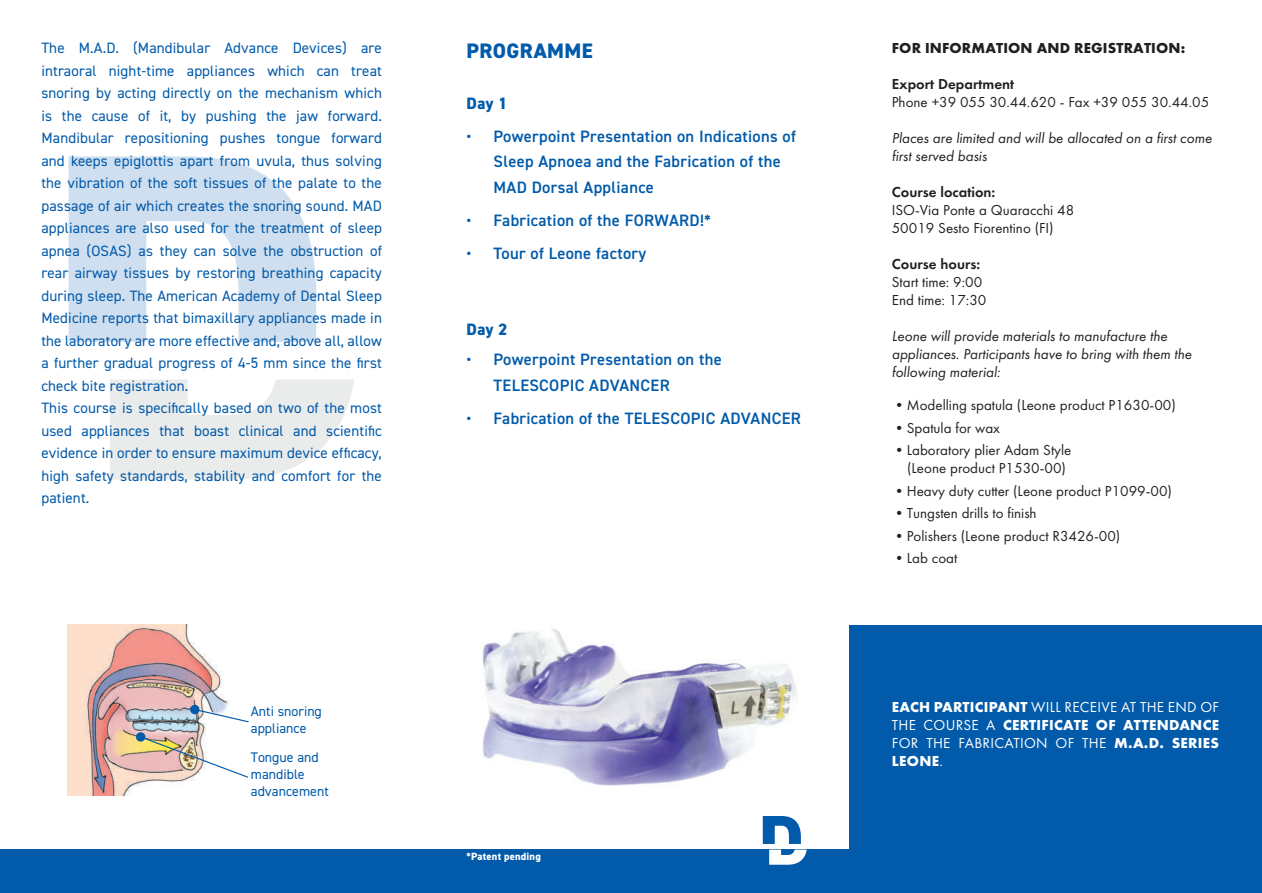
<style>
.page{position:relative;width:1262px;height:893px;background:#fff}
.page>*{position:absolute;margin:0;border:0;box-sizing:border-box;transform-origin:0 0}
.t1{font:800 21px "DIN2014";letter-spacing:.02em;color:#015aaa}
.t2{font:600 16.5px/25.5px "DIN2014";letter-spacing:.02em;color:#015aaa}
.t3{font:800 16.5px "DIN2014";letter-spacing:.01em;color:#015aaa}
.t4{font:15px/22.5px "DIN2014";letter-spacing:.01em;color:#015aaa}
.t5{font:15px/18px "Futura PT";color:#231f20}
.t6{font:italic 15px/18px "Futura PT";color:#231f20}
.t7{font:700 15px/18px "Futura PT";letter-spacing:.02em;color:#fff;text-align:justify}
.t8{font:600 15px "Futura PT";color:#231f20}
.t9{font:700 15px "Futura PT";letter-spacing:.01em;color:#231f20}
.t10{font:13.95px/16.6px "DIN2014";color:#015aaa}
.t11{font:800 10.5px "DIN2014";letter-spacing:.02em;color:#fff}
.s1{font-weight:400}
</style>
<div class="page">
<img style="left:482px;top:629px;width:315px;height:157px">
<svg style="left:110px;top:379px;width:244px;height:100px"></svg>
<svg style="left:69px;top:156px;width:247px;height:186px;fill:#cfdfef"></svg>
<img style="left:67px;top:625px;width:163px;height:171px">
<svg style="left:189px;top:704px;width:60px;height:19px"></svg>
<img style="left:135px;top:731px;width:113px;height:47px">
<div style="left:0;top:849px;width:849px;height:43px;background:#015aaa"></div>
<svg style="left:769px;top:849px;width:38px;height:15px"></svg>
<svg style="left:763px;top:816px;width:38px;height:27px"></svg>
<div style="left:849px;top:625px;width:413px;height:267px;background:#015aaa"></div>
<p class="t4" style="left:41px;top:36px;width:342px">The M.A.D. (Mandibular Advance Devices) are intraoral night-time appliances which can treat snoring by acting directly on the mechanism which is the cause of it, by pushing the jaw forward.<br>Mandibular repositioning pushes tongue forward and keeps epiglottis apart from uvula, thus solving the vibration of the soft tissues of the palate to the passage of air which creates the snoring sound. MAD appliances are also used for the treatment of sleep apnea (OSAS) as they can solve the obstruction of rear airway tissues by restoring breathing capacity during sleep. The American Academy of Dental Sleep Medicine reports that bimaxillary appliances made in the laboratory are more effective and, above all, allow a further gradual progress of 4-5 mm since the first check bite registration.<br>This course is specifically based on two of the most used appliances that boast clinical and scientific evidence in order to ensure maximum device efficacy, high safety standards, stability and comfort for the patient.</p>
<h1 class="t1" style="left:467px;top:37px;width:127px">PROGRAMME</h1>
<p class="t3" style="left:467px;top:92px;width:42px">Day 1</p>
<p class="t2" style="left:494px;top:123px;width:304px;text-indent:-27px">• Powerpoint Presentation on Indications of<br>Sleep Apnoea and the Fabrication of the<br>MAD Dorsal Appliance</p>
<p class="t2" style="left:467px;top:207px;width:246px">• Fabrication of the FORWARD!*</p>
<p class="t2" style="left:467px;top:240px;width:181px">• Tour of Leone factory</p>
<p class="t3" style="left:467px;top:319px;width:42px">Day 2</p>
<p class="t2" style="left:494px;top:346px;width:230px;text-indent:-27px">• Powerpoint Presentation on the<br>TELESCOPIC ADVANCER</p>
<p class="t2" style="left:467px;top:405px;width:336px">• Fabrication of the TELESCOPIC ADVANCER</p>
<p class="t10" style="left:251px;top:702px;width:73px">Anti snoring appliance</p>
<p class="t10" style="left:251px;top:749px;width:79px">Tongue and mandible advancement</p>
<p class="t11" style="left:467px;top:849px;width:76px">*Patent pending</p>
<p class="t9" style="left:892px;top:38px;width:295px">FOR INFORMATION AND REGISTRATION:</p>
<p class="t8" style="left:892px;top:74px;width:124px">Export Department</p>
<p class="t5" style="left:892px;top:93px;width:319px">Phone +39 055 30.44.620 - Fax +39 055 30.44.05</p>
<p class="t6" style="left:892px;top:129px;width:322px">Places are limited and will be allocated on a first come first served basis</p>
<p class="t8" style="left:892px;top:182px;width:105px">Course location:</p>
<p class="t5" style="left:892px;top:201px;width:184px">ISO-Via Ponte a Quaracchi 48<br>50019 Sesto Fiorentino (FI)</p>
<p class="t8" style="left:892px;top:254px;width:90px">Course hours:</p>
<p class="t5" style="left:892px;top:273px;width:96px">Start time: 9:00<br>End time: 17:30</p>
<p class="t6" style="left:892px;top:327px;width:301px">Leone will provide materials to manufacture the appliances. Participants have to bring with them the following material:</p>
<p class="t5" style="left:892px;top:396px;width:285px">•Modelling spatula (Leone product P1630-00)</p>
<p class="t5" style="left:892px;top:418px;width:110px">•Spatula for wax</p>
<p class="t5" style="left:907px;top:441px;width:166px;text-indent:-15px">•Laboratory plier Adam Style (Leone product P1530-00)</p>
<p class="t5" style="left:892px;top:481px;width:282px">•Heavy duty cutter (Leone product P1099-00)</p>
<p class="t5" style="left:892px;top:504px;width:146px">•Tungsten drills to finish</p>
<p class="t5" style="left:892px;top:526px;width:230px">•Polishers (Leone product R3426-00)</p>
<p class="t5" style="left:892px;top:549px;width:67px">•Lab coat</p>
<p class="t7" style="left:892px;top:697px;width:329px">EACH PARTICIPANT <span class="s1">WILL RECEIVE AT THE END OF THE COURSE A</span> CERTIFICATE OF ATTENDANCE <span class="s1">FOR THE FABRICATION OF THE</span> M.A.D. SERIES LEONE<span class="s1">.</span></p>
</div>
